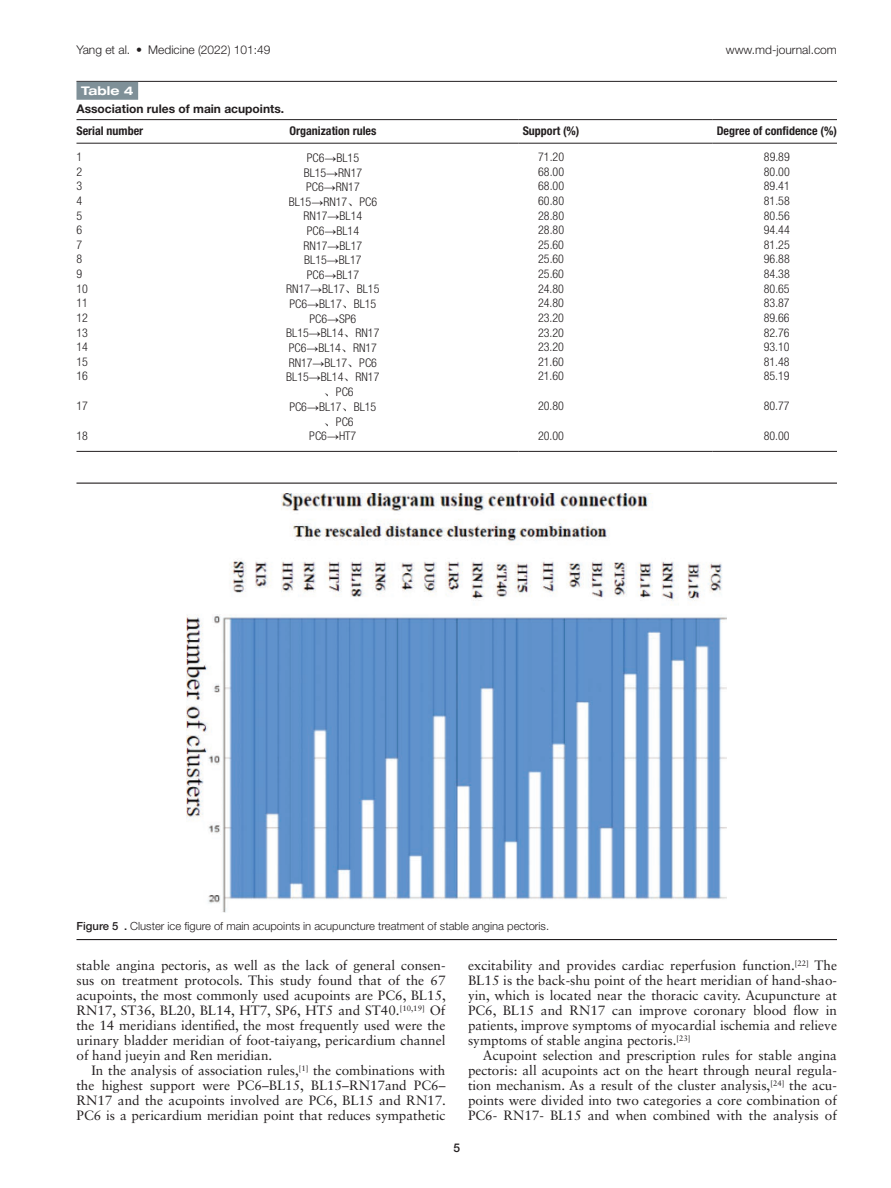
<style>
.page{position:relative;width:891px;height:1188px;background:#fff}
.page>*{position:absolute;margin:0;border:0;box-sizing:border-box;transform-origin:0 0}
.t1{font:13.5px/15px "Sabon LT Std";color:#231f20;text-align:justify}
.t2{font:300 condensed 12px/15px "Helvetica Neue LT Std";color:#231f20}
.t3{font:700 condensed 12px "Helvetica Neue LT Std";color:#231f20}
.t4{font:300 12px "Helvetica Neue LT Std";color:#231f20}
.t5{font:700 12px "Helvetica Neue LT Std";color:#231f20}
.t6{font:700 expanded 12px "Helvetica Neue LT Std";color:#fff}
.t7{font:500 12px "Helvetica Neue LT Std";color:#231f20}
.t8{font:300 11.25px "Helvetica Neue LT Std";color:#231f20}
.s1{font-family:"Gandhari Unicode";font-weight:400;font-stretch:normal}
.s2{font-family:"Sim Sun";font-weight:400;font-stretch:normal}
.s3{font-weight:500}
</style>
<div class="page">
<img style="left:187px;top:494px;width:540px;height:419px">
<hr style="left:76px;top:483px;width:761px;height:1px;background:#231f20">
<hr style="left:76px;top:939px;width:761px;height:1px;background:#231f20">
<hr style="left:76px;top:81px;width:761px;height:1px;background:#231f20">
<div style="left:76px;top:82px;width:62px;height:18px;background:#7f9098"></div>
<hr style="left:76px;top:119px;width:200px;height:1px;background:#231f20">
<hr style="left:76px;top:143px;width:200px;height:1px;background:#231f20">
<hr style="left:276px;top:119px;width:242px;height:1px;background:#231f20">
<hr style="left:276px;top:143px;width:242px;height:1px;background:#231f20">
<hr style="left:518px;top:119px;width:194px;height:1px;background:#231f20">
<hr style="left:518px;top:143px;width:194px;height:1px;background:#231f20">
<hr style="left:712px;top:119px;width:125px;height:1px;background:#231f20">
<hr style="left:712px;top:143px;width:125px;height:1px;background:#231f20">
<hr style="left:76px;top:451px;width:200px;height:1px;background:#231f20">
<hr style="left:276px;top:451px;width:242px;height:1px;background:#231f20">
<hr style="left:518px;top:451px;width:194px;height:1px;background:#231f20">
<hr style="left:712px;top:451px;width:125px;height:1px;background:#231f20">
<p class="t4" style="left:76px;top:42px;width:196px">Yang et al. • Medicine (2022) 101:49</p>
<p class="t4" style="left:726px;top:42px;width:113px">www.md-journal.com</p>
<p class="t6" style="left:81px;top:83px;width:54px">Table 4</p>
<p class="t5" style="left:76px;top:102px;width:209px">Association rules of main acupoints.</p>
<p class="t3" style="left:76px;top:124px;width:68px">Serial number</p>
<p class="t3" style="left:289px;top:124px;width:89px">Organization rules</p>
<p class="t3" style="left:523px;top:124px;width:58px">Support (%)</p>
<p class="t3" style="left:717px;top:124px;width:122px">Degree of confidence (%)</p>
<p class="t2" style="left:76px;top:149px;width:7px">1</p>
<p class="t2" style="left:307px;top:150px;width:54px">PC6<span class="s1">→</span>BL15</p>
<p class="t2" style="left:538px;top:149px;width:27px">71.20</p>
<p class="t2" style="left:764px;top:149px;width:27px">89.89</p>
<p class="t2" style="left:76px;top:164px;width:7px">2</p>
<p class="t2" style="left:304px;top:165px;width:60px">BL15<span class="s1">→</span>RN17</p>
<p class="t2" style="left:538px;top:164px;width:27px">68.00</p>
<p class="t2" style="left:764px;top:164px;width:27px">80.00</p>
<p class="t2" style="left:76px;top:179px;width:7px">3</p>
<p class="t2" style="left:306px;top:179px;width:55px">PC6<span class="s1">→</span>RN17</p>
<p class="t2" style="left:538px;top:179px;width:27px">68.00</p>
<p class="t2" style="left:764px;top:179px;width:27px">89.41</p>
<p class="t2" style="left:76px;top:193px;width:7px">4</p>
<p class="t2" style="left:289px;top:194px;width:90px">BL15<span class="s1">→</span>RN17<span class="s2">、</span>PC6</p>
<p class="t2" style="left:538px;top:193px;width:27px">60.80</p>
<p class="t2" style="left:764px;top:193px;width:27px">81.58</p>
<p class="t2" style="left:76px;top:208px;width:7px">5</p>
<p class="t2" style="left:304px;top:209px;width:60px">RN17<span class="s1">→</span>BL14</p>
<p class="t2" style="left:538px;top:208px;width:27px">28.80</p>
<p class="t2" style="left:764px;top:208px;width:27px">80.56</p>
<p class="t2" style="left:76px;top:222px;width:7px">6</p>
<p class="t2" style="left:307px;top:223px;width:54px">PC6<span class="s1">→</span>BL14</p>
<p class="t2" style="left:538px;top:222px;width:27px">28.80</p>
<p class="t2" style="left:764px;top:222px;width:27px">94.44</p>
<p class="t2" style="left:76px;top:237px;width:7px">7</p>
<p class="t2" style="left:304px;top:238px;width:60px">RN17<span class="s1">→</span>BL17</p>
<p class="t2" style="left:538px;top:237px;width:27px">25.60</p>
<p class="t2" style="left:764px;top:237px;width:27px">81.25</p>
<p class="t2" style="left:76px;top:252px;width:7px">8</p>
<p class="t2" style="left:304px;top:252px;width:59px">BL15<span class="s1">→</span>BL17</p>
<p class="t2" style="left:538px;top:252px;width:27px">25.60</p>
<p class="t2" style="left:764px;top:252px;width:27px">96.88</p>
<p class="t2" style="left:76px;top:266px;width:7px">9</p>
<p class="t2" style="left:307px;top:267px;width:54px">PC6<span class="s1">→</span>BL17</p>
<p class="t2" style="left:538px;top:266px;width:27px">25.60</p>
<p class="t2" style="left:764px;top:266px;width:27px">84.38</p>
<p class="t2" style="left:76px;top:281px;width:13px">10</p>
<p class="t2" style="left:286px;top:282px;width:95px">RN17<span class="s1">→</span>BL17<span class="s2">、</span>BL15</p>
<p class="t2" style="left:538px;top:281px;width:27px">24.80</p>
<p class="t2" style="left:764px;top:281px;width:27px">80.65</p>
<p class="t2" style="left:76px;top:295px;width:13px">11</p>
<p class="t2" style="left:289px;top:296px;width:88px">PC6<span class="s1">→</span>BL17<span class="s2">、</span>BL15</p>
<p class="t2" style="left:538px;top:295px;width:27px">24.80</p>
<p class="t2" style="left:764px;top:295px;width:27px">83.87</p>
<p class="t2" style="left:76px;top:310px;width:13px">12</p>
<p class="t2" style="left:309px;top:311px;width:49px">PC6<span class="s1">→</span>SP6</p>
<p class="t2" style="left:538px;top:310px;width:27px">23.20</p>
<p class="t2" style="left:764px;top:310px;width:27px">89.66</p>
<p class="t2" style="left:76px;top:325px;width:13px">13</p>
<p class="t2" style="left:286px;top:325px;width:95px">BL15<span class="s1">→</span>BL14<span class="s2">、</span>RN17</p>
<p class="t2" style="left:538px;top:325px;width:27px">23.20</p>
<p class="t2" style="left:764px;top:325px;width:27px">82.76</p>
<p class="t2" style="left:76px;top:339px;width:13px">14</p>
<p class="t2" style="left:289px;top:340px;width:90px">PC6<span class="s1">→</span>BL14<span class="s2">、</span>RN17</p>
<p class="t2" style="left:538px;top:339px;width:27px">23.20</p>
<p class="t2" style="left:764px;top:339px;width:27px">93.10</p>
<p class="t2" style="left:76px;top:354px;width:13px">15</p>
<p class="t2" style="left:289px;top:355px;width:90px">RN17<span class="s1">→</span>BL17<span class="s2">、</span>PC6</p>
<p class="t2" style="left:538px;top:354px;width:27px">21.60</p>
<p class="t2" style="left:764px;top:354px;width:27px">81.48</p>
<p class="t2" style="left:76px;top:369px;width:13px">16</p>
<p class="t2" style="left:324px;top:369px;width:57px;text-indent:-38px">BL15<span class="s1">→</span>BL14<span class="s2">、</span>RN17<span class="s2">、</span>PC6</p>
<p class="t2" style="left:538px;top:369px;width:27px">21.60</p>
<p class="t2" style="left:764px;top:369px;width:27px">85.19</p>
<p class="t2" style="left:76px;top:398px;width:13px">17</p>
<p class="t2" style="left:324px;top:399px;width:54px;text-indent:-35px">PC6<span class="s1">→</span>BL17<span class="s2">、</span>BL15<span class="s2">、</span>PC6</p>
<p class="t2" style="left:538px;top:398px;width:27px">20.80</p>
<p class="t2" style="left:764px;top:398px;width:27px">80.77</p>
<p class="t2" style="left:76px;top:428px;width:13px">18</p>
<p class="t2" style="left:309px;top:429px;width:49px">PC6<span class="s1">→</span>HT7</p>
<p class="t2" style="left:538px;top:428px;width:27px">20.00</p>
<p class="t2" style="left:764px;top:428px;width:27px">80.00</p>
<p class="t8" style="left:76px;top:919px;width:474px"><span class="s3">Figure 5 .</span> Cluster ice figure of main acupoints in acupuncture treatment of stable angina pectoris.</p>
<p class="t1" style="left:76px;top:958px;width:371px">stable angina pectoris, as well as the lack of general consen&shy;sus on treatment protocols. This study found that of the 67 acupoints, the most commonly used acupoints are PC6, BL15, RN17, ST36, BL20, BL14, HT7, SP6, HT5 and ST40.<sup>[10,19]</sup> Of the 14 meridians identified, the most frequently used were the urinary bladder meridian of foot-taiyang, pericardium channel of hand jueyin and Ren meridian.</p>
<p class="t1" style="left:77px;top:1063px;width:371px;text-indent:15px">In the analysis of association rules,<sup>[1]</sup> the combinations with the highest support were PC6–BL15, BL15–RN17and PC6– RN17 and the acupoints involved are PC6, BL15 and RN17.<br>PC6 is a pericardium meridian point that reduces sympathetic</p>
<p class="t7" style="left:453px;top:1140px;width:8px">5</p>
<p class="t1" style="left:468px;top:958px;width:371px">excitability and provides cardiac reperfusion function.<sup>[22]</sup> The BL15 is the back-shu point of the heart meridian of hand-shao&shy;yin, which is located near the thoracic cavity. Acupuncture at PC6, BL15 and RN17 can improve coronary blood flow in patients, improve symptoms of myocardial ischemia and relieve symptoms of stable angina pectoris.<sup>[23]</sup></p>
<p class="t1" style="left:468px;top:1048px;width:371px;text-indent:15px">Acupoint selection and prescription rules for stable angina pectoris: all acupoints act on the heart through neural regula&shy;tion mechanism. As a result of the cluster analysis,<sup>[24]</sup> the acu&shy;points were divided into two categories a core combination of PC6- RN17- BL15 and when combined with the analysis of</p>
</div>
